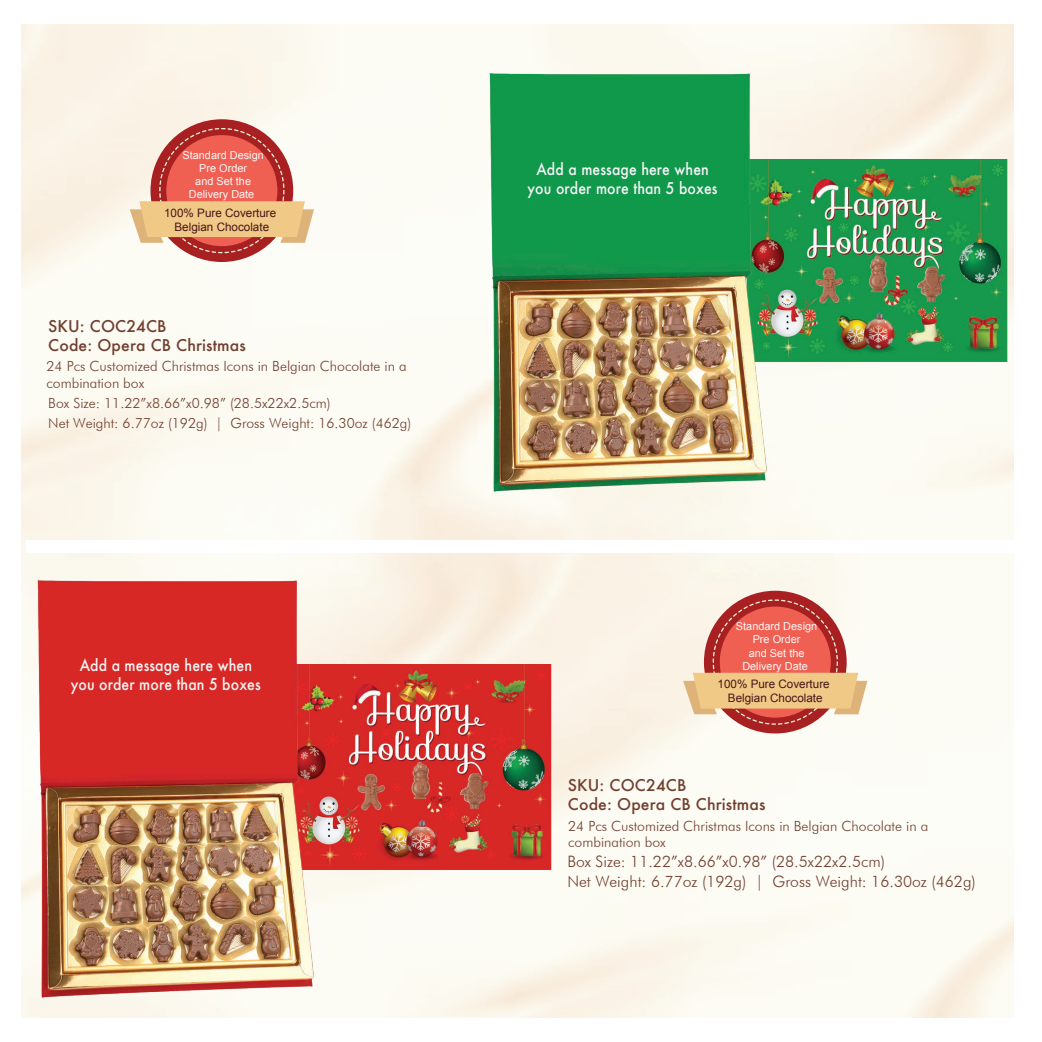
<style>
.page{position:relative;width:1042px;height:1042px;background:#fff}
.page>*{position:absolute;margin:0;border:0;box-sizing:border-box;transform-origin:0 0}
.t1{font:500 15.92px/19.1px "Futura";letter-spacing:.01em;color:#fefefe;text-align:center}
.t2{font:300 15.75px/20.1px "Futura BT";color:#713f2f}
.t3{font:500 15.75px/18.9px "Futura";letter-spacing:.01em;color:#f5f4f5;text-align:center;scale:.89 1}
.t4{font:500 15.75px/18.9px "Futura";letter-spacing:.01em;color:#713f2f}
.t5{font:300 14px/16.6px "Futura BT";color:#713f2f}
.t6{font:11.72px/14px "Arial";color:#471419;text-align:center}
.t7{font:10.85px/13.1px "Arial";color:#faf9fa;text-align:center}
</style>
<div class="page">
<img style="left:21px;top:25px;width:992px;height:992px">
<div style="left:26px;top:540px;width:992px;height:12px;background:#fff"></div>
<div style="left:704px;top:591px;width:142px;height:142px;background:#a82021;border-radius:50%"></div>
<svg style="left:683px;top:599px;width:184px;height:126px"></svg>
<div style="left:150px;top:119px;width:143px;height:143px;background:#a82021;border-radius:50%"></div>
<svg style="left:130px;top:128px;width:184px;height:125px"></svg>
<img style="left:769px;top:155px;width:244px;height:212px">
<img style="left:486px;top:71px;width:283px;height:423px">
<img style="left:317px;top:660px;width:240px;height:214px">
<img style="left:35px;top:578px;width:282px;height:421px">
<p class="t7" style="left:182px;top:149px;width:83px">Standard Design<br>Pre Order<br>and Set the<br>Delivery Date</p>
<p class="t3" style="left:527px;top:159px;width:215px">Add a message here when you order more than 5 boxes</p>
<p class="t1" style="left:536px;top:159px;width:164px">you purchase 5 boxes and above</p>
<p class="t6" style="left:164px;top:206px;width:114px">100% Pure Coverture<br>Belgian Chocolate</p>
<p class="t4" style="left:48px;top:316px;width:199px">SKU: COC24CB<br>Code: Opera CB Christmas</p>
<p class="t5" style="left:47px;top:357px;width:361px">24 Pcs Customized Christmas Icons in Belgian Chocolate in a combination box</p>
<p class="t5" style="left:48px;top:393px;width:365px;line-height:20.1px">Box Size: 11.22”x8.66”x0.98” (28.5x22x2.5cm)<br>Net Weight: 6.77oz (192g) | Gross Weight: 16.30oz (462g)</p>
<p class="t3" style="left:71px;top:656px;width:215px">Add a message here when you order more than 5 boxes</p>
<p class="t1" style="left:83px;top:657px;width:185px">Your messege here when you purchase 5 boxes</p>
<p class="t7" style="left:736px;top:620px;width:83px">Standard Design<br>Pre Order<br>and Set the<br>Delivery Date</p>
<p class="t6" style="left:717px;top:677px;width:114px">100% Pure Coverture<br>Belgian Chocolate</p>
<p class="t4" style="left:568px;top:775px;width:199px">SKU: COC24CB<br>Code: Opera CB Christmas</p>
<p class="t5" style="left:568px;top:817px;width:361px">24 Pcs Customized Christmas Icons in Belgian Chocolate in a combination box</p>
<p class="t2" style="left:567px;top:851px;width:410px">Box Size: 11.22”x8.66”x0.98” (28.5x22x2.5cm)<br>Net Weight: 6.77oz (192g) | Gross Weight: 16.30oz (462g)</p>
</div>
